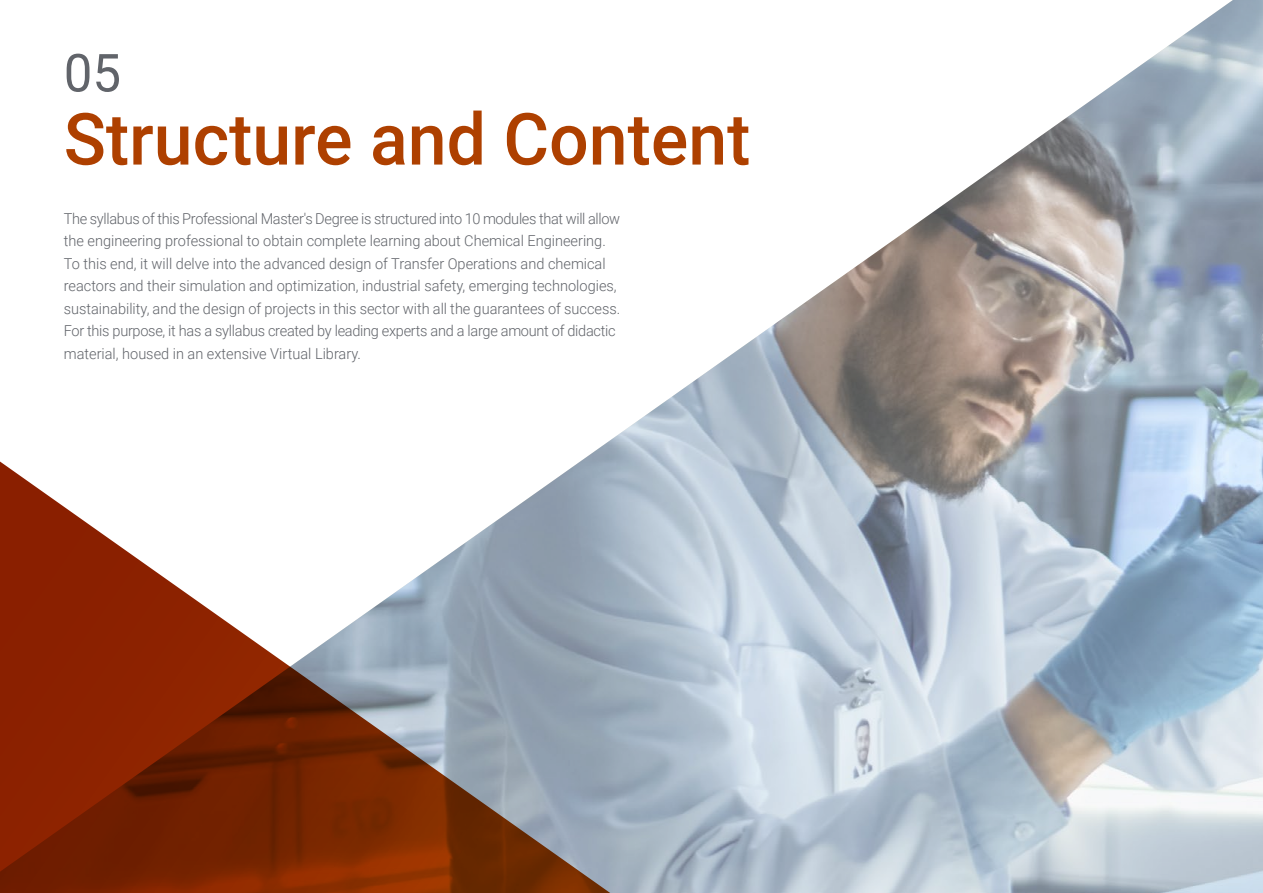
<style>
.page{position:relative;width:1263px;height:893px;background:#fff}
.page>*{position:absolute;margin:0;border:0;box-sizing:border-box;transform-origin:0 0}
.t1{font:500 72px "Roboto";color:#ae4000}
.t2{font:52.5px "Roboto";color:#61646a}
.t3{font:300 15px/22.5px "Roboto";color:#61646a}
</style>
<div class="page">
<img style="left:602px;top:0;width:661px;height:893px">
<svg style="left:0;top:446px;width:640px;height:447px"></svg>
<h2 class="t2" style="left:64px;top:36px;width:59px">05</h2>
<h1 class="t1" style="left:64px;top:89px;width:688px">Structure and Content</h1>
<p class="t3" style="left:64px;top:207px;width:558px">The syllabus of this Professional Master's Degree is structured into 10 modules that will allow the engineering professional to obtain complete learning about Chemical Engineering.<br>To this end, it will delve into the advanced design of Transfer Operations and chemical reactors and their simulation and optimization, industrial safety, emerging technologies, sustainability, and the design of projects in this sector with all the guarantees of success.<br>For this purpose, it has a syllabus created by leading experts and a large amount of didactic material, housed in an extensive Virtual Library.</p>
</div>
